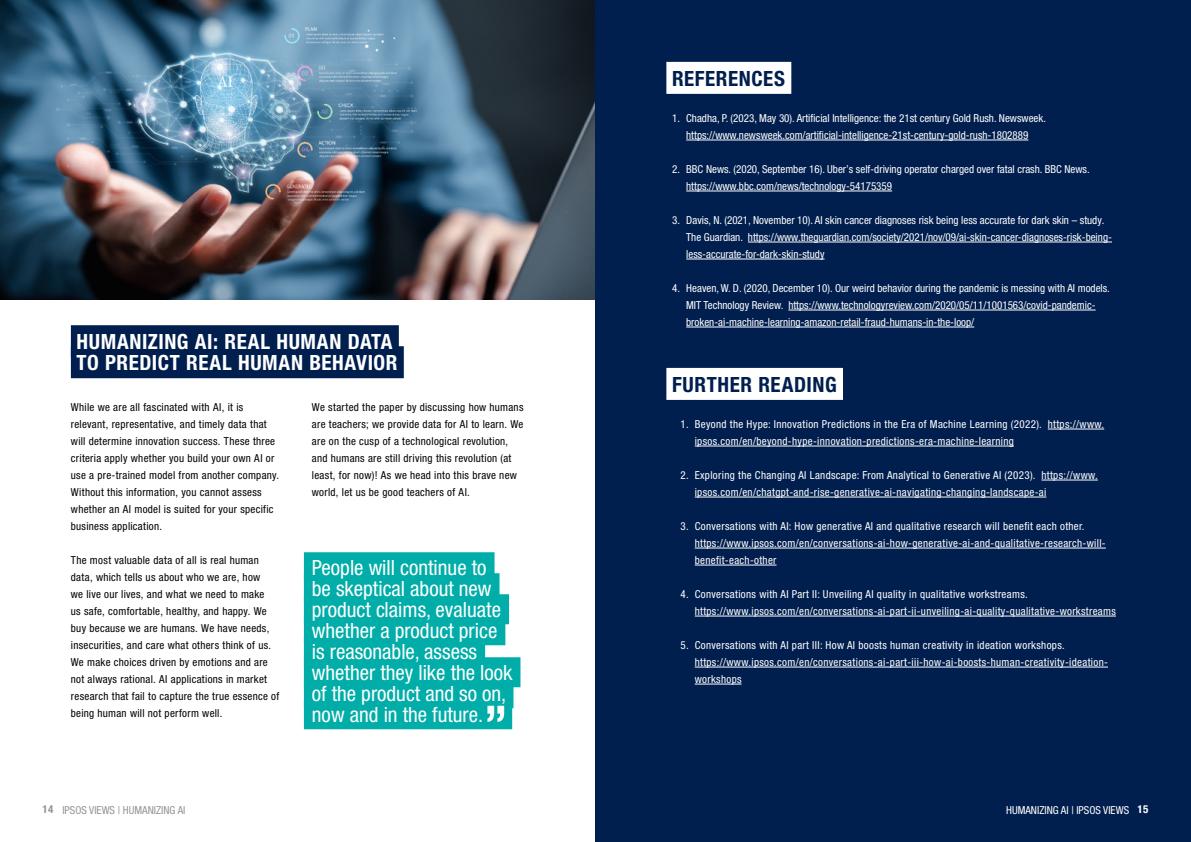
<style>
.page{position:relative;width:1191px;height:842px;background:#fff}
.page>*{position:absolute;margin:0;border:0;box-sizing:border-box;transform-origin:0 0}
.t1{font:condensed 21px/21px "Helvetica Neue LT Pro";color:#fff}
.t2{font:700 condensed 21px/21px "Helvetica Neue LT Pro";letter-spacing:.025em;color:#fff}
.t3{font:700 condensed 21px "Helvetica Neue LT Pro";letter-spacing:.025em;color:#001f4e}
.t4{font:condensed 11px/17px "Helvetica Neue LT Pro";letter-spacing:.025em;color:#000}
.t5{font:condensed 11px/17px "Helvetica Neue LT Pro";letter-spacing:.03em;color:#fff}
.t6{font:condensed 11px/17px "Helvetica Neue LT Pro";color:#fff}
.t7{font:condensed 11px "Helvetica Neue LT Pro";color:#939598}
.s1{font-weight:700}
</style>
<div class="page">
<div style="left:71px;top:325px;width:328px;height:32px;background:#001f4e"></div>
<div style="left:71px;top:346px;width:333px;height:32px;background:#001f4e"></div>
<img style="left:0;top:0;width:596px;height:300px">
<div style="left:304px;top:552px;width:190px;height:30px;background:#00ada8"></div>
<div style="left:304px;top:573px;width:195px;height:30px;background:#00ada8"></div>
<div style="left:304px;top:594px;width:205px;height:30px;background:#00ada8"></div>
<div style="left:304px;top:615px;width:201px;height:30px;background:#00ada8"></div>
<div style="left:304px;top:636px;width:181px;height:30px;background:#00ada8"></div>
<div style="left:304px;top:657px;width:216px;height:30px;background:#00ada8"></div>
<div style="left:304px;top:678px;width:209px;height:30px;background:#00ada8"></div>
<div style="left:304px;top:699px;width:208px;height:30px;background:#00ada8"></div>
<svg style="left:487px;top:706px;width:17px;height:16px"></svg>
<div style="left:596px;top:0;width:595px;height:842px;background:#001f4e"></div>
<div style="left:666px;top:62px;width:125px;height:32px;background:#fff"></div>
<hr style="left:686px;top:140px;width:342px;height:1px;background:#fff">
<hr style="left:686px;top:191px;width:206px;height:1px;background:#fff">
<hr style="left:748px;top:242px;width:364px;height:1px;background:#fff">
<hr style="left:686px;top:259px;width:138px;height:1px;background:#fff">
<hr style="left:788px;top:310px;width:307px;height:1px;background:#fff">
<hr style="left:686px;top:327px;width:288px;height:1px;background:#fff">
<div style="left:666px;top:368px;width:177px;height:32px;background:#fff"></div>
<hr style="left:1047px;top:429px;width:57px;height:1px;background:#fff">
<hr style="left:694px;top:446px;width:320px;height:1px;background:#fff">
<hr style="left:1041px;top:480px;width:56px;height:1px;background:#fff">
<hr style="left:694px;top:497px;width:352px;height:1px;background:#fff">
<hr style="left:694px;top:548px;width:411px;height:1px;background:#fff">
<hr style="left:694px;top:565px;width:82px;height:1px;background:#fff">
<hr style="left:694px;top:616px;width:422px;height:1px;background:#fff">
<hr style="left:694px;top:667px;width:414px;height:1px;background:#fff">
<hr style="left:694px;top:684px;width:47px;height:1px;background:#fff">
<h1 class="t2" style="left:77px;top:331px;width:322px">HUMANIZING AI: REAL HUMAN DATA<br>TO PREDICT REAL HUMAN BEHAVIOR</h1>
<p class="t4" style="left:71px;top:398px;width:210px">While we are all fascinated with AI, it is relevant, representative, and timely data that will determine innovation success. These three criteria apply whether you build your own AI or use a pre-trained model from another company.<br>Without this information, you cannot assess whether an AI model is suited for your specific business application.</p>
<p class="t4" style="left:71px;top:551px;width:210px">The most valuable data of all is real human data, which tells us about who we are, how<br>we live our lives, and what we need to make<br>us safe, comfortable, healthy, and happy. We buy because we are humans. We have needs, insecurities, and care what others think of us.<br>We make choices driven by emotions and are not always rational. AI applications in market research that fail to capture the true essence of being human will not perform well.</p>
<p class="t4" style="left:312px;top:398px;width:213px">We started the paper by discussing how humans are teachers; we provide data for AI to learn. We are on the cusp of a technological revolution, and humans are still driving this revolution (at least, for now)! As we head into this brave new world, let us be good teachers of AI.</p>
<h1 class="t1" style="left:312px;top:557px;width:202px">People will continue to<br>be skeptical about new product claims, evaluate whether a product price is reasonable, assess whether they like the look of the product and so on, now and in the future.</h1>
<h1 class="t3" style="left:672px;top:66px;width:114px">REFERENCES</h1>
<p class="t6" style="left:672px;top:109px;width:375px;text-align:center">1. Chadha, P. (2023, May 30). Artificial Intelligence: the 21st century Gold Rush. Newsweek. https://www.newsweek.com/artificial-intelligence-21st-century-gold-rush-1802889</p>
<p class="t6" style="left:686px;top:160px;width:405px;text-indent:-14px">2. BBC News. (2020, September 16). Uber’s self-driving operator charged over fatal crash. BBC News. https://www.bbc.com/news/technology-54175359</p>
<p class="t6" style="left:686px;top:211px;width:427px;text-indent:-14px">3. Davis, N. (2021, November 10). AI skin cancer diagnoses risk being less accurate for dark skin – study.<br>The Guardian. https://www.theguardian.com/society/2021/nov/09/ai-skin-cancer-diagnoses-risk-being&shy;less-accurate-for-dark-skin-study</p>
<p class="t6" style="left:686px;top:279px;width:425px;text-indent:-14px">4. Heaven, W. D. (2020, December 10). Our weird behavior during the pandemic is messing with AI models.<br>MIT Technology Review. https://www.technologyreview.com/2020/05/11/1001563/covid-pandemic&shy;broken-ai-machine-learning-amazon-retail-fraud-humans-in-the-loop/</p>
<h1 class="t3" style="left:672px;top:372px;width:166px">FURTHER READING</h1>
<p class="t5" style="left:694px;top:415px;width:411px;text-indent:-14px">1. Beyond the Hype: Innovation Predictions in the Era of Machine Learning (2022). https://www. ipsos.com/en/beyond-hype-innovation-predictions-era-machine-learning</p>
<p class="t5" style="left:694px;top:466px;width:404px;text-indent:-14px">2. Exploring the Changing AI Landscape: From Analytical to Generative AI (2023). https://www. ipsos.com/en/chatgpt-and-rise-generative-ai-navigating-changing-landscape-ai</p>
<p class="t5" style="left:694px;top:517px;width:412px;text-indent:-14px">3. Conversations with AI: How generative AI and qualitative research will benefit each other. https://www.ipsos.com/en/conversations-ai-how-generative-ai-and-qualitative-research-will&shy;benefit-each-other</p>
<p class="t5" style="left:694px;top:585px;width:423px;text-indent:-14px">4. Conversations with AI Part II: Unveiling AI quality in qualitative workstreams. https://www.ipsos.com/en/conversations-ai-part-ii-unveiling-ai-quality-qualitative-workstreams</p>
<p class="t5" style="left:694px;top:636px;width:415px;text-indent:-14px">5. Conversations with AI part III: How AI boosts human creativity in ideation workshops. https://www.ipsos.com/en/conversations-ai-part-iii-how-ai-boosts-human-creativity-ideation&shy;workshops</p>
<p class="t7" style="left:43px;top:803px;width:144px"><span class="s1">14</span> IPSOS VIEWS | HUMANIZING AI</p>
<p class="t6" style="left:1006px;top:801px;width:144px">HUMANIZING AI | IPSOS VIEWS <span class="s1">15</span></p>
</div>
